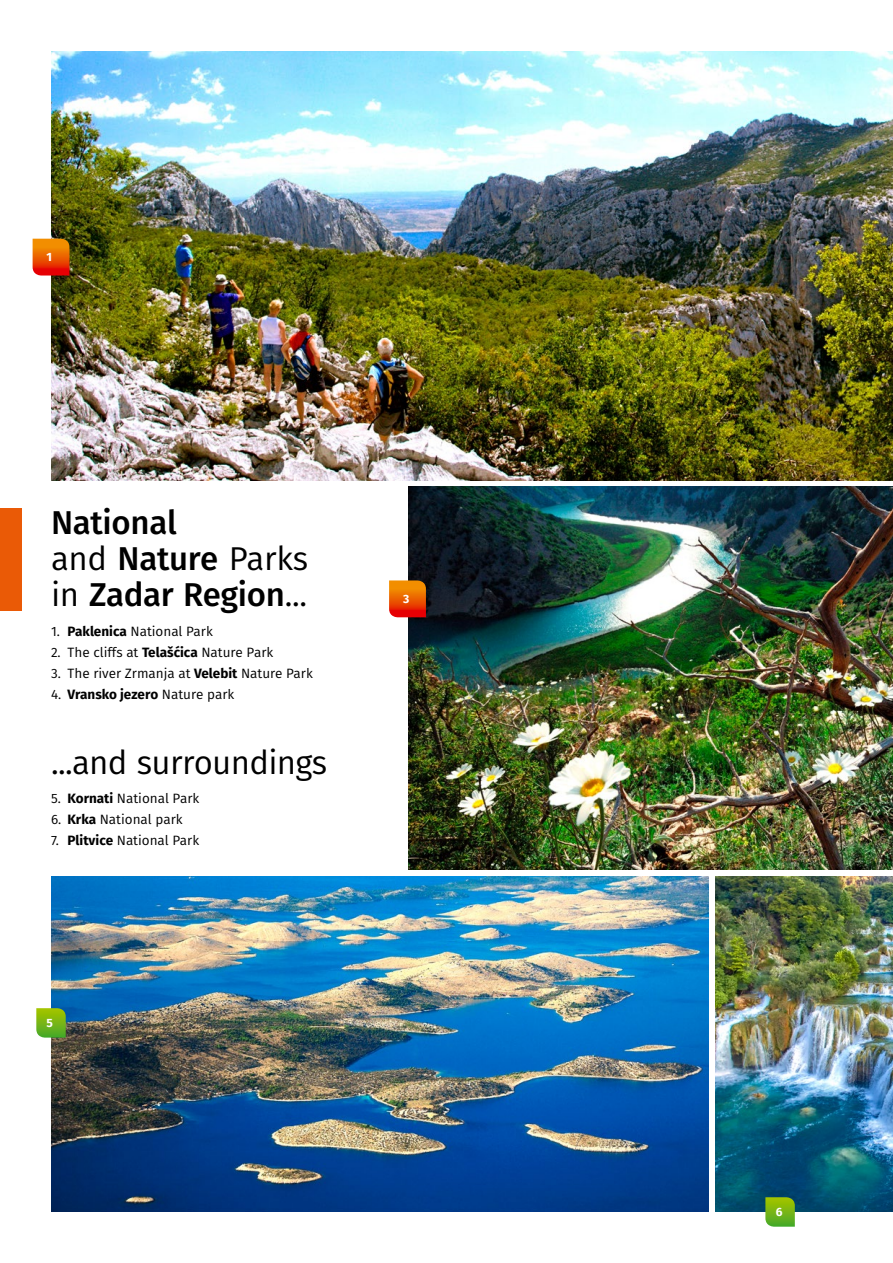
<style>
.page{position:relative;width:893px;height:1263px;background:#fff}
.page>*{position:absolute;margin:0;border:0;box-sizing:border-box;transform-origin:0 0}
.t1{font:500 33px/36px "Fira Sans";letter-spacing:-.01em;color:#000}
.t2{font:33px "Fira Sans";letter-spacing:-.02em;color:#000}
.t3{font:13.5px "Fira Sans";color:#000}
.t4{font:700 13.5px "Fira Sans";color:#000}
.t5{font:700 12px "Fira Sans";color:#fff}
.s1{font-weight:400}
.s2{font-weight:700}
</style>
<div class="page">
<img style="left:51px;top:51px;width:842px;height:429px">
<img style="left:408px;top:487px;width:485px;height:383px">
<img style="left:715px;top:876px;width:178px;height:336px">
<img style="left:51px;top:876px;width:657px;height:336px">
<svg style="left:33px;top:239px;width:36px;height:36px"></svg>
<svg style="left:389px;top:580px;width:37px;height:37px"></svg>
<svg style="left:765px;top:1197px;width:30px;height:30px"></svg>
<svg style="left:36px;top:1008px;width:30px;height:29px"></svg>
<div style="left:0;top:508px;width:21px;height:102px;background:#ea5a06"></div>
<p class="t5" style="left:47px;top:247px;width:7px">1</p>
<h1 class="t1" style="left:51px;top:503px;width:259px">National<br><span class="s1">and</span> Nature <span class="s1">Parks in</span> Zadar Region<span class="s1">...</span></h1>
<p class="t3" style="left:51px;top:621px;width:163px">1. <span class="s2">Paklenica</span> National Park</p>
<p class="t3" style="left:51px;top:642px;width:224px">2. The cliffs at <span class="s2">Telašćica</span> Nature Park</p>
<p class="t3" style="left:51px;top:663px;width:263px">3. The river Zrmanja at <span class="s2">Velebit</span> Nature Park</p>
<p class="t4" style="left:51px;top:683px;width:185px"><span class="s1">4.</span> Vransko jezero <span class="s1">Nature park</span></p>
<h1 class="t2" style="left:51px;top:738px;width:278px">...and surroundings</h1>
<p class="t3" style="left:51px;top:788px;width:150px">5. <span class="s2">Kornati</span> National Park</p>
<p class="t3" style="left:51px;top:810px;width:133px">6. <span class="s2">Krka</span> National park</p>
<p class="t3" style="left:51px;top:831px;width:150px">7. <span class="s2">Plitvice</span> National Park</p>
<p class="t5" style="left:47px;top:1013px;width:8px">5</p>
<p class="t5" style="left:403px;top:589px;width:8px">3</p>
<p class="t5" style="left:776px;top:1202px;width:8px">6</p>
</div>
